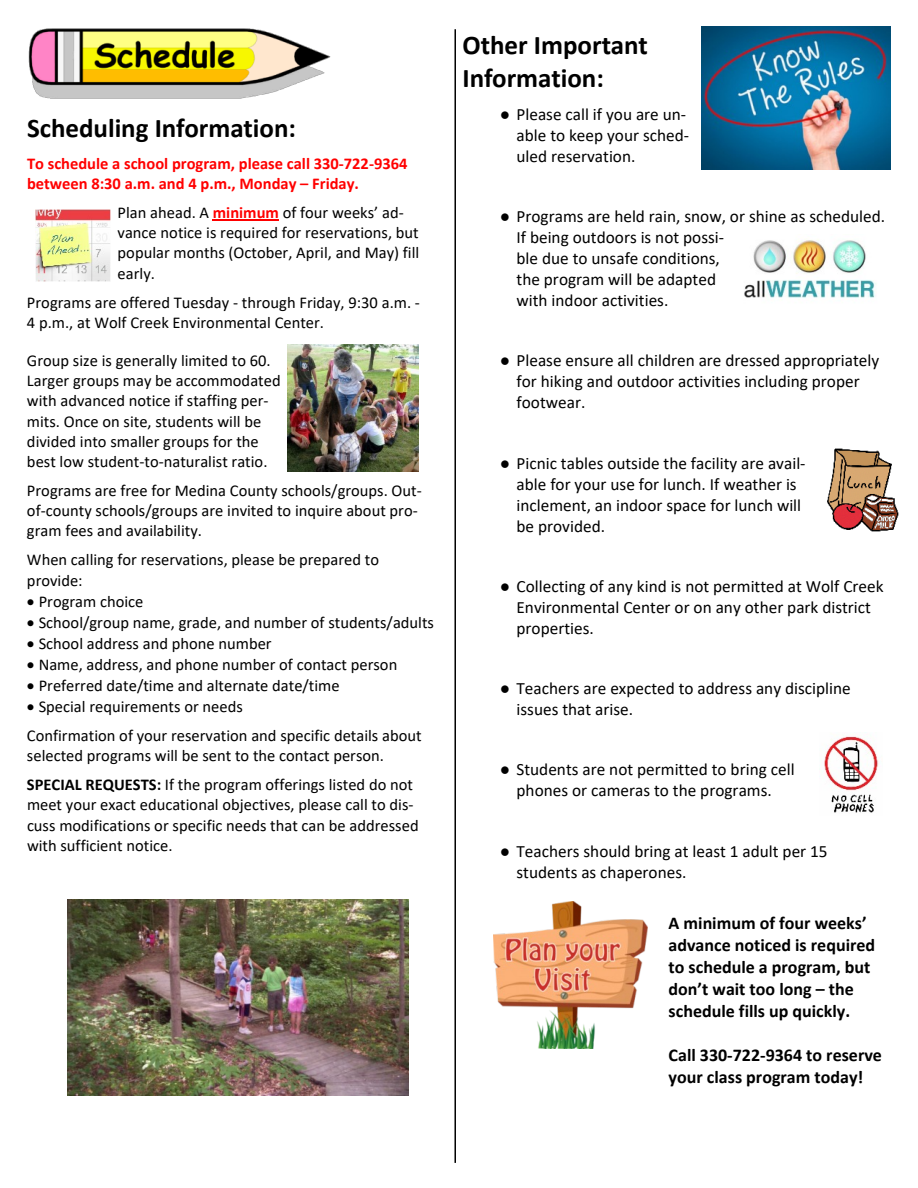
<style>
.page{position:relative;width:918px;height:1188px;background:#fff}
.page>*{position:absolute;margin:0;border:0;box-sizing:border-box;transform-origin:0 0}
.t1{font:700 27px/33px "Calibri";color:#000}
.t2{font:700 18px/22px "Calibri";color:#000}
.t3{font:17.25px/21px "Calibri";color:#000}
.t4{font:16.5px/20.1px "Calibri";color:#000}
.t5{font:700 16.5px/20.1px "Calibri";color:#f00}
.s1{font-weight:700;color:#f00}
.s2{font-weight:700}
.s3{font-family:"Times New Roman"}
</style>
<div class="page">
<hr style="left:213px;top:219px;width:66px;height:2px;background:#f00">
<img style="left:28px;top:28px;width:303px;height:71px">
<img style="left:36px;top:210px;width:75px;height:72px">
<img style="left:744px;top:240px;width:132px;height:58px">
<img style="left:827px;top:448px;width:72px;height:84px">
<img style="left:824px;top:736px;width:55px;height:77px">
<img style="left:702px;top:27px;width:189px;height:142px">
<img style="left:67px;top:900px;width:342px;height:195px">
<img style="left:288px;top:345px;width:130px;height:127px">
<img style="left:493px;top:901px;width:155px;height:148px">
<hr style="left:454px;top:29px;width:2px;height:1134px;background:#000">
<h1 class="t1" style="left:27px;top:114px;width:271px">Scheduling Information:</h1>
<p class="t5" style="left:27px;top:155px;width:382px">To schedule a school program, please call 330-722-9364 between 8:30 a.m. and 4 p.m., Monday – Friday.</p>
<p class="t4" style="left:118px;top:204px;width:303px">Plan ahead. A <span class="s1">minimum</span> of four weeks’ ad&shy;vance notice is required for reservations, but popular months (October, April, and May) fill early.</p>
<p class="t4" style="left:27px;top:294px;width:395px">Programs are offered Tuesday - through Friday, 9:30 a.m. -<br>4 p.m., at Wolf Creek Environmental Center.</p>
<p class="t4" style="left:27px;top:352px;width:255px">Group size is generally limited to 60.<br>Larger groups may be accommodated with advanced notice if staffing per&shy;mits. Once on site, students will be divided into smaller groups for the best low student-to-naturalist ratio.</p>
<p class="t4" style="left:27px;top:482px;width:396px">Programs are free for Medina County schools/groups. Out&shy;of-county schools/groups are invited to inquire about pro&shy;gram fees and availability.</p>
<p class="t4" style="left:27px;top:551px;width:354px">When calling for reservations, please be prepared to</p>
<p class="t4" style="left:27px;top:571px;width:57px">provide:</p>
<p class="t4" style="left:39px;top:592px;width:106px">Program choice</p>
<p class="t4" style="left:39px;top:613px;width:397px">School/group name, grade, and number of students/adults</p>
<p class="t4" style="left:39px;top:635px;width:234px">School address and phone number</p>
<p class="t4" style="left:39px;top:656px;width:360px">Name, address, and phone number of contact person</p>
<p class="t4" style="left:39px;top:677px;width:302px">Preferred date/time and alternate date/time</p>
<p class="t4" style="left:39px;top:698px;width:206px">Special requirements or needs</p>
<p class="t4" style="left:27px;top:727px;width:396px">Confirmation of your reservation and specific details about selected programs will be sent to the contact person.</p>
<p class="t4" style="left:27px;top:776px;width:393px"><span class="s2">SPECIAL REQUESTS:</span> If the program offerings listed do not meet your exact educational objectives, please call to dis&shy;cuss modifications or specific needs that can be addressed with sufficient notice.</p>
<h1 class="t1" style="left:463px;top:31px;width:187px">Other Important<br>Information:</h1>
<p class="t3" style="left:517px;top:105px;width:174px;text-indent:-17px"><span class="s3">●</span> Please call if you are un&shy;able to keep your sched&shy;uled reservation.</p>
<p class="t3" style="left:517px;top:207px;width:370px;text-indent:-17px"><span class="s3">●</span> Programs are held rain, snow, or shine as scheduled.<br>If being outdoors is not possi-<br>ble due to unsafe conditions,<br>the program will be adapted<br>with indoor activities.</p>
<p class="t3" style="left:517px;top:352px;width:364px;text-indent:-17px"><span class="s3">●</span> Please ensure all children are dressed appropriately for hiking and outdoor activities including proper footwear.</p>
<p class="t3" style="left:517px;top:454px;width:291px;text-indent:-17px"><span class="s3">●</span> Picnic tables outside the facility are avail&shy;able for your use for lunch. If weather is inclement, an indoor space for lunch will be provided.</p>
<p class="t3" style="left:517px;top:577px;width:369px;text-indent:-17px"><span class="s3">●</span> Collecting of any kind is not permitted at Wolf Creek<br>Environmental Center or on any other park district properties.</p>
<p class="t3" style="left:517px;top:679px;width:336px;text-indent:-17px"><span class="s3">●</span> Teachers are expected to address any discipline issues that arise.</p>
<p class="t3" style="left:500px;top:761px;width:296px;text-align:center"><span class="s3">●</span> Students are not permitted to bring cell phones or cameras to the programs.</p>
<p class="t3" style="left:517px;top:842px;width:313px;text-indent:-17px"><span class="s3">●</span> Teachers should bring at least 1 adult per 15 students as chaperones.</p>
<p class="t2" style="left:669px;top:914px;width:208px">A minimum of four weeks’ advance noticed is required to schedule a program, but don’t wait too long – the schedule fills up quickly.</p>
<p class="t2" style="left:669px;top:1045px;width:215px">Call 330-722-9364 to reserve your class program today!</p>
</div>
